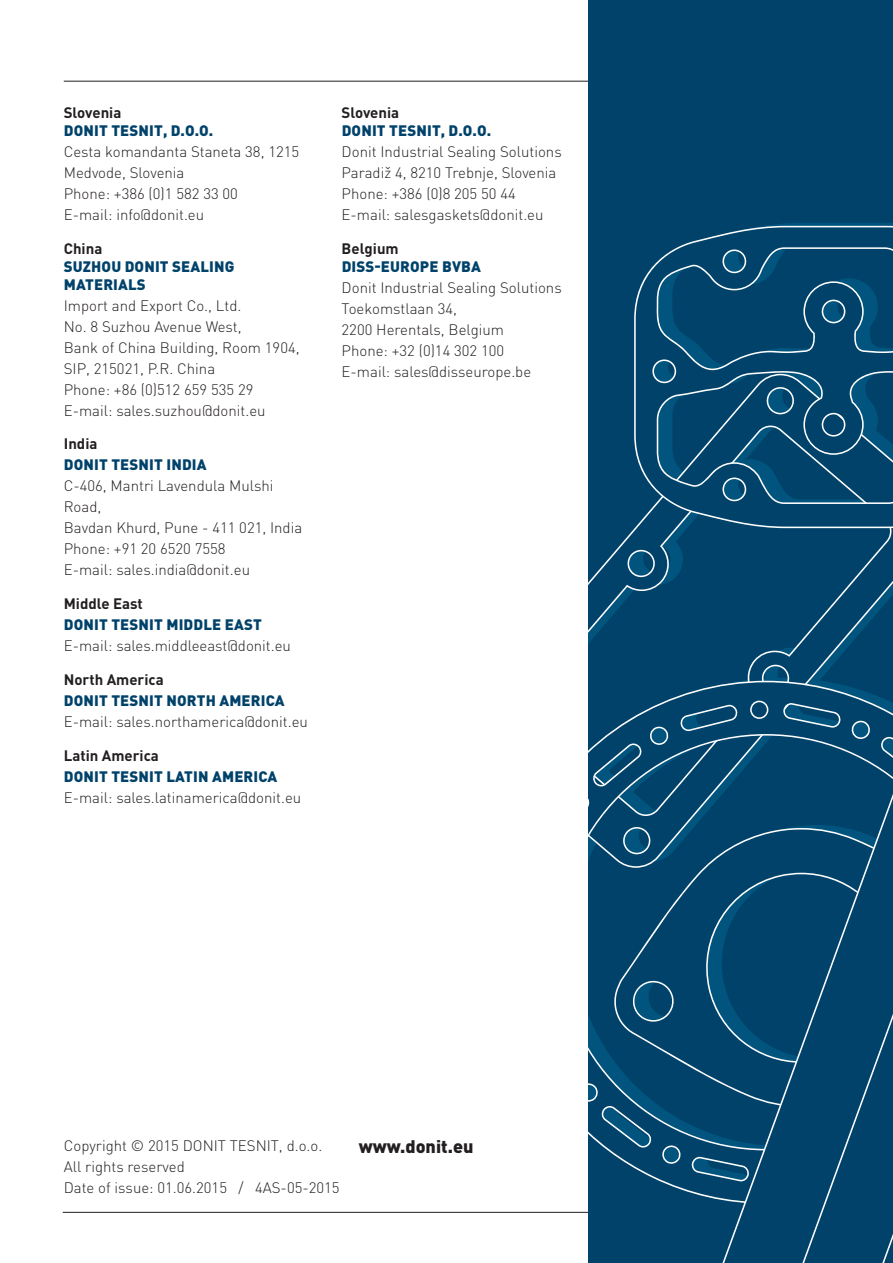
<style>
.page{position:relative;width:893px;height:1263px;background:#fff}
.page>*{position:absolute;margin:0;border:0;box-sizing:border-box;transform-origin:0 0}
.t1{font:900 18px "DIN Pro";color:#231f20}
.t2{font:300 15px/21px "DIN Pro";color:#231f20}
.t3{font:900 15px/18px "DIN Pro";letter-spacing:.01em;color:#00426a}
.s1{font-weight:700;color:#231f20}
.s2{font-weight:700}
.s3{font-weight:900;color:#00426a}
</style>
<div class="page">
<hr style="left:64px;top:81px;width:765px;height:1px;background:#231f20">
<hr style="left:63px;top:1212px;width:767px;height:1px;background:#231f20">
<div style="left:588px;top:0;width:305px;height:1263px;background:#00426a"></div>
<svg style="left:588px;top:528px;width:99px;height:115px"></svg>
<svg style="left:634px;top:226px;width:259px;height:302px"></svg>
<svg style="left:588px;top:692px;width:100px;height:500px"></svg>
<svg style="left:614px;top:828px;width:74px;height:279px"></svg>
<svg style="left:688px;top:351px;width:205px;height:846px"></svg>
<svg style="left:705px;top:526px;width:188px;height:674px"></svg>
<svg style="left:721px;top:701px;width:172px;height:562px"></svg>
<svg style="left:762px;top:865px;width:131px;height:11px"></svg>
<svg style="left:737px;top:876px;width:156px;height:387px"></svg>
<svg style="left:754px;top:1040px;width:139px;height:223px"></svg>
<p class="t3" style="left:64px;top:103px;width:151px"><span class="s1">Slovenia<br></span>DONIT TESNIT, D.O.O.</p>
<p class="t2" style="left:64px;top:140px;width:237px">Cesta komandanta Staneta 38, 1215<br>Medvode, Slovenia<br>Phone: +386 (0)1 582 33 00<br>E-mail: info@donit.eu</p>
<p class="t3" style="left:64px;top:238px;width:172px"><span class="s1">China<br></span>SUZHOU DONIT SEALING<br>MATERIALS</p>
<p class="t2" style="left:64px;top:294px;width:237px">Import and Export Co., Ltd.<br>No. 8 Suzhou Avenue West,<br>Bank of China Building, Room 1904,<br>SIP, 215021, P.R. China<br>Phone: +86 (0)512 659 535 29<br>E-mail: sales.suzhou@donit.eu</p>
<p class="t2" style="left:64px;top:433px;width:240px"><span class="s2">India<br></span><span class="s3">DONIT TESNIT INDIA<br></span>C-406, Mantri Lavendula Mulshi<br>Road,<br>Bavdan Khurd, Pune - 411 021, India<br>Phone: +91 20 6520 7558<br>E-mail: sales.india@donit.eu</p>
<p class="t2" style="left:64px;top:592px;width:229px"><span class="s2">Middle East<br></span><span class="s3">DONIT TESNIT MIDDLE EAST<br></span>E-mail: sales.middleeast@donit.eu</p>
<p class="t2" style="left:64px;top:668px;width:246px"><span class="s2">North America<br></span><span class="s3">DONIT TESNIT NORTH AMERICA<br></span>E-mail: sales.northamerica@donit.eu</p>
<p class="t2" style="left:64px;top:744px;width:239px"><span class="s2">Latin America<br></span><span class="s3">DONIT TESNIT LATIN AMERICA<br></span>E-mail: sales.latinamerica@donit.eu</p>
<p class="t3" style="left:342px;top:103px;width:151px"><span class="s1">Slovenia<br></span>DONIT TESNIT, D.O.O.</p>
<p class="t2" style="left:342px;top:140px;width:222px">Donit Industrial Sealing Solutions<br>Paradiž 4, 8210 Trebnje, Slovenia<br>Phone: +386 (0)8 205 50 44<br>E-mail: salesgaskets@donit.eu</p>
<p class="t3" style="left:342px;top:238px;width:141px"><span class="s1">Belgium<br></span>DISS-EUROPE BVBA</p>
<p class="t2" style="left:342px;top:276px;width:222px">Donit Industrial Sealing Solutions<br>Toekomstlaan 34,<br>2200 Herentals, Belgium<br>Phone: +32 (0)14 302 100<br>E-mail: sales@disseurope.be</p>
<p class="t2" style="left:64px;top:1134px;width:277px">Copyright © 2015 DONIT TESNIT, d.o.o.<br>All rights reserved<br>Date of issue: 01.06.2015 / 4AS-05-2015</p>
<p class="t1" style="left:359px;top:1135px;width:116px">www.donit.eu</p>
</div>
